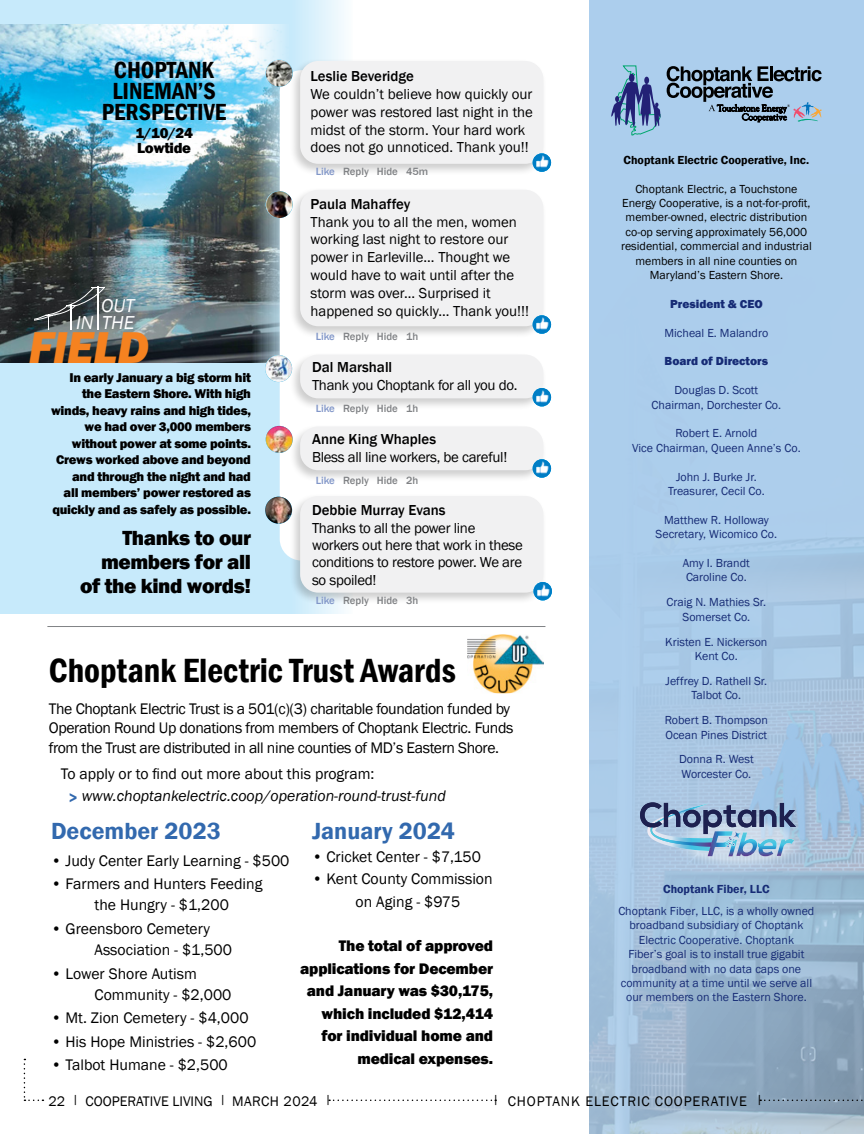
<style>
.page{position:relative;width:864px;height:1134px;background:#fff}
.page>*{position:absolute;margin:0;border:0;box-sizing:border-box;transform-origin:0 0}
.t1{font:italic 800 45.9px "Franklin Gothic";color:#f58220}
.t2{font:600 condensed 34.5px "Franklin Gothic";color:#000}
.t3{font:600 condensed 24px/21px "Franklin Gothic";color:#000;text-align:center}
.t4{font:600 24px "Franklin Gothic";color:#3269ae}
.t5{font:800 21px/24px "Franklin Gothic";letter-spacing:-.02em;color:#000;text-align:right}
.t6{font:italic 19.2px/17.9px "Franklin Gothic";color:#fff;text-align:right}
.t7{font:15.75px/21px "Franklin Gothic";letter-spacing:-.005em;color:#000}
.t8{font:15.75px/19.5px "Franklin Gothic";letter-spacing:-.025em;color:#000}
.t9{font:800 15.75px/22.5px "Franklin Gothic";letter-spacing:-.01em;color:#000;text-align:right}
.t10{font:italic 15.75px/21.9px "Franklin Gothic";color:#000}
.t11{font:800 15px/15.3px "Franklin Gothic";letter-spacing:-.02em;color:#000}
.t12{font:14.85px/17.9px "Franklin Gothic";color:#000}
.t13{font:14.85px/17.2px "Franklin Gothic";letter-spacing:-.02em;color:#000}
.t14{font:500 14.85px "Franklin Gothic";color:#000}
.t15{font:14.25px "Franklin Gothic";color:#000}
.t16{font:14.25px "Franklin Gothic";letter-spacing:.06em;color:#000}
.t17{font:800 13.2px/16.5px "Franklin Gothic";letter-spacing:-.02em;color:#000;text-align:right}
.t18{font:12px/14.4px "Franklin Gothic";color:#162b75;text-align:center}
.t19{font:12px/14.4px "Franklin Gothic";color:#000;text-align:center}
.t20{font:600 12px "Franklin Gothic";color:#000}
.t21{font:800 12px "Franklin Gothic";color:#162b75}
.t22{font:600 12px "Franklin Gothic";color:#162b75}
.t23{font:500 10.8px "Franklin Gothic";color:#808285}
.s1{color:#8196c8}
.s2{font-style:normal}
.s3{font-weight:800;font-style:normal;color:#3269ae}
</style>
<div class="page">
<div style="left:0;top:0;width:353px;height:613px;background:#c7eafb"></div>
<img style="left:0;top:25px;width:288px;height:338px">
<div style="left:280px;top:70px;width:259px;height:491px;background:#fff;border-radius:22px"></div>
<div style="left:590px;top:0;width:274px;height:1134px;background:#acceed"></div>
<img style="left:590px;top:537px;width:274px;height:597px">
<svg style="left:329px;top:1100px;width:167px;height:1px"></svg>
<svg style="left:24px;top:1059px;width:19px;height:42px"></svg>
<svg style="left:760px;top:1100px;width:104px;height:1px"></svg>
<svg style="left:611px;top:65px;width:50px;height:70px"></svg>
<svg style="left:667px;top:66px;width:155px;height:56px"></svg>
<svg style="left:670px;top:814px;width:139px;height:57px"></svg>
<svg style="left:640px;top:802px;width:156px;height:54px"></svg>
<hr style="left:47px;top:626px;width:498px;height:1px;background:#808285">
<img style="left:467px;top:634px;width:77px;height:59px">
<div style="left:289px;top:58px;width:257px;height:118px;background:#000;opacity:.2"></div>
<div style="left:300px;top:61px;width:243px;height:103px;background:#f1f1f2;border-radius:18px"></div>
<img style="left:266px;top:60px;width:27px;height:27px;border-radius:14px">
<div style="left:289px;top:493px;width:257px;height:111px;background:#000;opacity:.2"></div>
<div style="left:300px;top:496px;width:243px;height:97px;background:#f1f1f2;border-radius:18px"></div>
<img style="left:265px;top:497px;width:27px;height:27px;border-radius:14px">
<img style="left:534px;top:582px;width:18px;height:18px;border-radius:9px">
<div style="left:289px;top:187px;width:257px;height:151px;background:#000;opacity:.2"></div>
<div style="left:300px;top:190px;width:243px;height:136px;background:#f1f1f2;border-radius:18px"></div>
<img style="left:266px;top:191px;width:27px;height:27px;border-radius:14px">
<img style="left:533px;top:315px;width:18px;height:19px;border-radius:9px">
<img style="left:533px;top:153px;width:18px;height:19px;border-radius:9px">
<div style="left:289px;top:423px;width:257px;height:59px;background:#000;opacity:.2"></div>
<div style="left:300px;top:426px;width:243px;height:44px;background:#f1f1f2;border-radius:18px"></div>
<img style="left:266px;top:426px;width:27px;height:27px;border-radius:14px">
<img style="left:533px;top:459px;width:18px;height:19px;border-radius:9px">
<div style="left:289px;top:351px;width:257px;height:59px;background:#000;opacity:.2"></div>
<div style="left:300px;top:355px;width:243px;height:43px;background:#f1f1f2;border-radius:18px"></div>
<img style="left:265px;top:355px;width:27px;height:27px;border-radius:14px">
<img style="left:533px;top:388px;width:18px;height:18px;border-radius:9px">
<hr style="left:98px;top:286px;width:1px;height:44px;background:#fff">
<svg style="left:35px;top:287px;width:70px;height:43px;background:#505557"></svg>
<h3 class="t3" style="left:102px;top:59px;width:126px">CHOPTANK<br>LINEMAN’S<br>PERSPECTIVE</h3>
<p class="t11" style="left:135px;top:125px;width:59px">1/10/24<br>Lowtide</p>
<h3 class="t6" style="left:76px;top:297px;width:60px">OUT<br>IN THE</h3>
<h1 class="t1" style="left:29px;top:318px;width:122px">FIELD</h1>
<p class="t17" style="left:51px;top:369px;width:201px">In early January a big storm hit the Eastern Shore. With high winds, heavy rains and high tides, we had over 3,000 members without power at some points.<br>Crews worked above and beyond and through the night and had<br>all members’ power restored as quickly and as safely as possible.</p>
<h3 class="t5" style="left:80px;top:526px;width:172px">Thanks to our members for all of the kind words!</h3>
<p class="t14" style="left:310px;top:67px;width:105px">Leslie Beveridge</p>
<p class="t12" style="left:310px;top:85px;width:224px">We couldn’t believe how quickly our power was restored last night in the midst of the storm. Your hard work does not go unnoticed. Thank you!!</p>
<p class="t23" style="left:316px;top:165px;width:114px"><span class="s1">Like</span> Reply Hide 45m</p>
<p class="t14" style="left:310px;top:195px;width:101px">Paula Mahaffey</p>
<p class="t12" style="left:310px;top:213px;width:220px">Thank you to all the men, women working last night to restore our power in Earleville... Thought we would have to wait until after the storm was over... Surprised it happened so quickly... Thank you!!!</p>
<p class="t23" style="left:316px;top:329px;width:104px"><span class="s1">Like</span> Reply Hide 1h</p>
<p class="t14" style="left:312px;top:358px;width:82px">Dal Marshall</p>
<p class="t13" style="left:312px;top:376px;width:207px">Thank you Choptank for all you do.</p>
<p class="t23" style="left:316px;top:401px;width:104px"><span class="s1">Like</span> Reply Hide 1h</p>
<p class="t14" style="left:312px;top:430px;width:126px">Anne King Whaples</p>
<p class="t13" style="left:312px;top:448px;width:197px">Bless all line workers, be careful!</p>
<p class="t23" style="left:316px;top:473px;width:104px"><span class="s1">Like</span> Reply Hide 2h</p>
<p class="t14" style="left:312px;top:501px;width:135px">Debbie Murray Evans</p>
<p class="t13" style="left:312px;top:519px;width:212px">Thanks to all the power line workers out here that work in these conditions to restore power. We are so spoiled!</p>
<p class="t23" style="left:316px;top:594px;width:104px"><span class="s1">Like</span> Reply Hide 3h</p>
<h2 class="t2" style="left:49px;top:648px;width:408px">Choptank Electric Trust Awards</h2>
<h3 class="t8" style="left:49px;top:699px;width:466px">The Choptank Electric Trust is a 501(c)(3) charitable foundation funded by<br>Operation Round Up donations from members of Choptank Electric. Funds from the Trust are distributed in all nine counties of MD’s Eastern Shore.</h3>
<h3 class="t10" style="left:69px;top:763px;width:379px;text-indent:-8px"><span class="s2">To apply or to find out more about this program:<br></span><span class="s3">&gt;</span> www.choptankelectric.coop/operation-round-trust-fund</h3>
<h3 class="t4" style="left:51px;top:816px;width:171px">December 2023</h3>
<h3 class="t7" style="left:51px;top:850px;width:240px">• Judy Center Early Learning - $500</h3>
<h3 class="t7" style="left:95px;top:874px;width:169px;text-indent:-44px">• Farmers and Hunters Feeding the Hungry - $1,200</h3>
<h3 class="t7" style="left:95px;top:919px;width:139px;text-indent:-44px">• Greensboro Cemetery<br>Association - $1,500</h3>
<h3 class="t7" style="left:95px;top:963px;width:138px;text-indent:-44px">• Lower Shore Autism<br>Community - $2,000</h3>
<h3 class="t7" style="left:51px;top:1008px;width:199px">• Mt. Zion Cemetery - $4,000</h3>
<h3 class="t7" style="left:51px;top:1031px;width:207px">• His Hope Ministries - $2,600</h3>
<h3 class="t7" style="left:51px;top:1055px;width:178px">• Talbot Humane - $2,500</h3>
<h3 class="t4" style="left:312px;top:816px;width:144px">January 2024</h3>
<h3 class="t7" style="left:312px;top:846px;width:171px">• Cricket Center - $7,150</h3>
<h3 class="t7" style="left:356px;top:868px;width:139px;line-height:22.5px;text-indent:-44px">• Kent County Commission on Aging - $975</h3>
<h3 class="t9" style="left:300px;top:935px;width:194px">The total of approved applications for December and January was $30,175, which included $12,414 for individual home and medical expenses.</h3>
<p class="t20" style="left:624px;top:152px;width:187px">Choptank Electric Cooperative, Inc.</p>
<p class="t19" style="left:621px;top:182px;width:192px">Choptank Electric, a Touchstone Energy Cooperative, is a not-for-profit, member-owned, electric distribution co-op serving approximately 56,000 residential, commercial and industrial members in all nine counties on Maryland’s Eastern Shore.</p>
<p class="t21" style="left:670px;top:296px;width:94px">President &amp; CEO</p>
<p class="t18" style="left:664px;top:326px;width:105px">Micheal E. Malandro</p>
<p class="t21" style="left:665px;top:354px;width:105px">Board of Directors</p>
<p class="t18" style="left:652px;top:383px;width:131px">Douglas D. Scott<br>Chairman, Dorchester Co.</p>
<p class="t18" style="left:632px;top:426px;width:170px">Robert E. Arnold<br>Vice Chairman, Queen Anne’s Co.</p>
<p class="t18" style="left:668px;top:470px;width:98px">John J. Burke Jr.<br>Treasurer, Cecil Co.</p>
<p class="t18" style="left:656px;top:513px;width:123px">Matthew R. Holloway<br>Secretary, Wicomico Co.</p>
<p class="t18" style="left:683px;top:556px;width:69px;text-align:left">Amy I. Brandt<br>Caroline Co.</p>
<p class="t18" style="left:667px;top:595px;width:101px">Craig N. Mathies Sr.<br>Somerset Co.</p>
<p class="t18" style="left:665px;top:635px;width:104px">Kristen E. Nickerson<br>Kent Co.</p>
<p class="t18" style="left:666px;top:674px;width:103px">Jeffrey D. Rathell Sr.<br>Talbot Co.</p>
<p class="t18" style="left:665px;top:713px;width:105px;text-align:left">Robert B. Thompson<br>Ocean Pines District</p>
<p class="t18" style="left:679px;top:752px;width:76px;text-align:left">Donna R. West<br>Worcester Co.</p>
<p class="t22" style="left:663px;top:882px;width:108px">Choptank Fiber, LLC</p>
<p class="t18" style="left:618px;top:904px;width:198px">Choptank Fiber, LLC, is a wholly owned broadband subsidiary of Choptank Electric Cooperative. Choptank<br>Fiber’s goal is to install true gigabit broadband with no data caps one community at a time until we serve all our members on the Eastern Shore.</p>
<p class="t15" style="left:49px;top:1092px;width:284px">22 <sup>|</sup> COOPERATIVE LIVING <sup>|</sup> MARCH 2024 <sup>|</sup></p>
<p class="t16" style="left:493px;top:1092px;width:271px"><sup>|</sup> CHOPTANK ELECTRIC COOPERATIVE <sup>|</sup></p>
</div>
